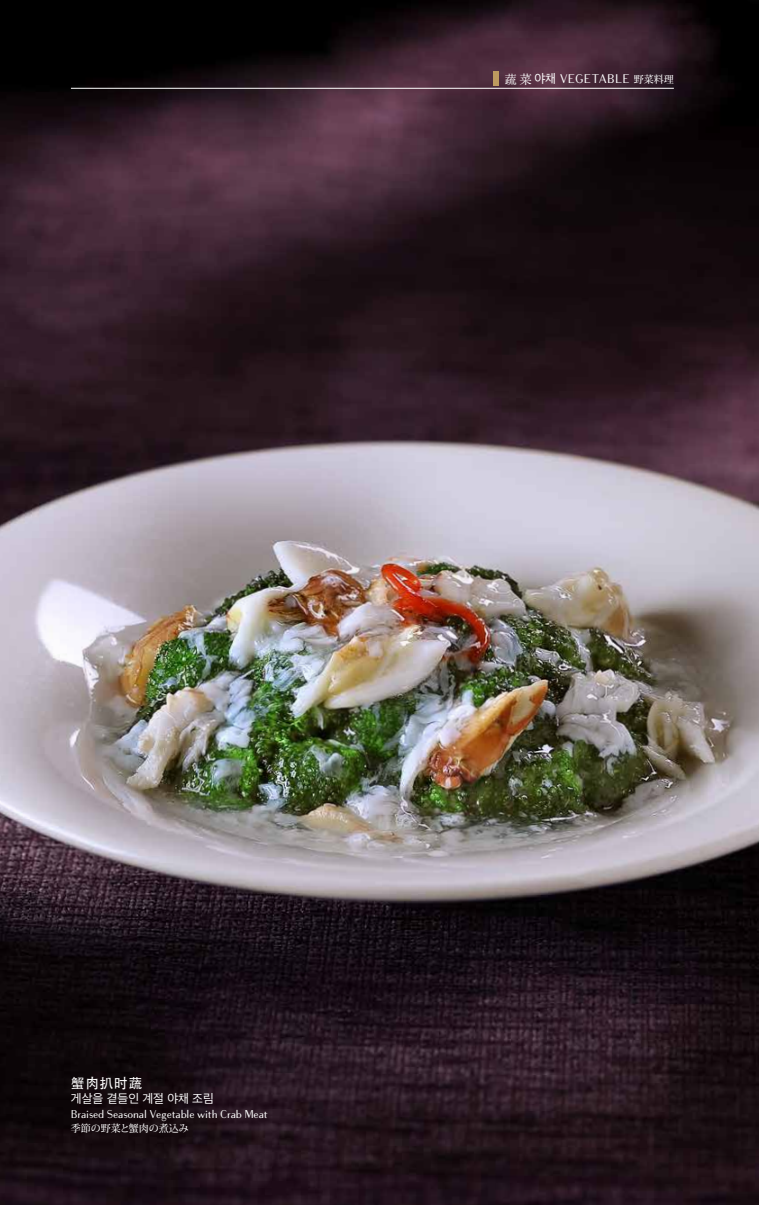
<style>
.page{position:relative;width:759px;height:1205px;background:#fff}
.page>*{position:absolute;margin:0;border:0;box-sizing:border-box;transform-origin:0 0}
.t1{font:500 13.75px "ST Heiti TC";letter-spacing:.05em;color:#fff}
.t2{font:12.5px "Bodoni Sans Text";letter-spacing:.05em;color:#fff}
.t3{font:12.5px "Apple SD Gothic Neo";color:#fff}
.t4{font:11.25px "Bodoni Sans Text";color:#fff}
.t5{font:500 10px "Koz Min Pr 6 N";letter-spacing:-.01em;color:#fff}
.s1{font-family:"ST Songti TC Regular"}
.s2{font-family:"Apple SD Gothic Neo"}
.s3{font-family:"Koz Min Pr 6 N";font-weight:500;font-size:10px}
</style>
<div class="page">
<img style="left:0;top:0;width:758px;height:1205px">
<div style="left:493px;top:71px;width:5px;height:14px;background:#bd9a5f"></div>
<hr style="left:71px;top:88px;width:602px;height:1px;background:#fff">
<p class="t2" style="left:504px;top:71px;width:171px"><span class="s1">蔬菜</span> <span class="s2">야채</span> VEGETABLE <span class="s3">野菜料理</span></p>
<p class="t1" style="left:71px;top:1075px;width:73px">蟹肉扒时蔬</p>
<p class="t3" style="left:71px;top:1090px;width:144px">게살을 곁들인 계절 야채 조림</p>
<p class="t4" style="left:71px;top:1107px;width:198px">Braised Seasonal Vegetable with Crab Meat</p>
<p class="t5" style="left:71px;top:1122px;width:119px">季節の野菜と蟹肉の煮込み</p>
</div>
